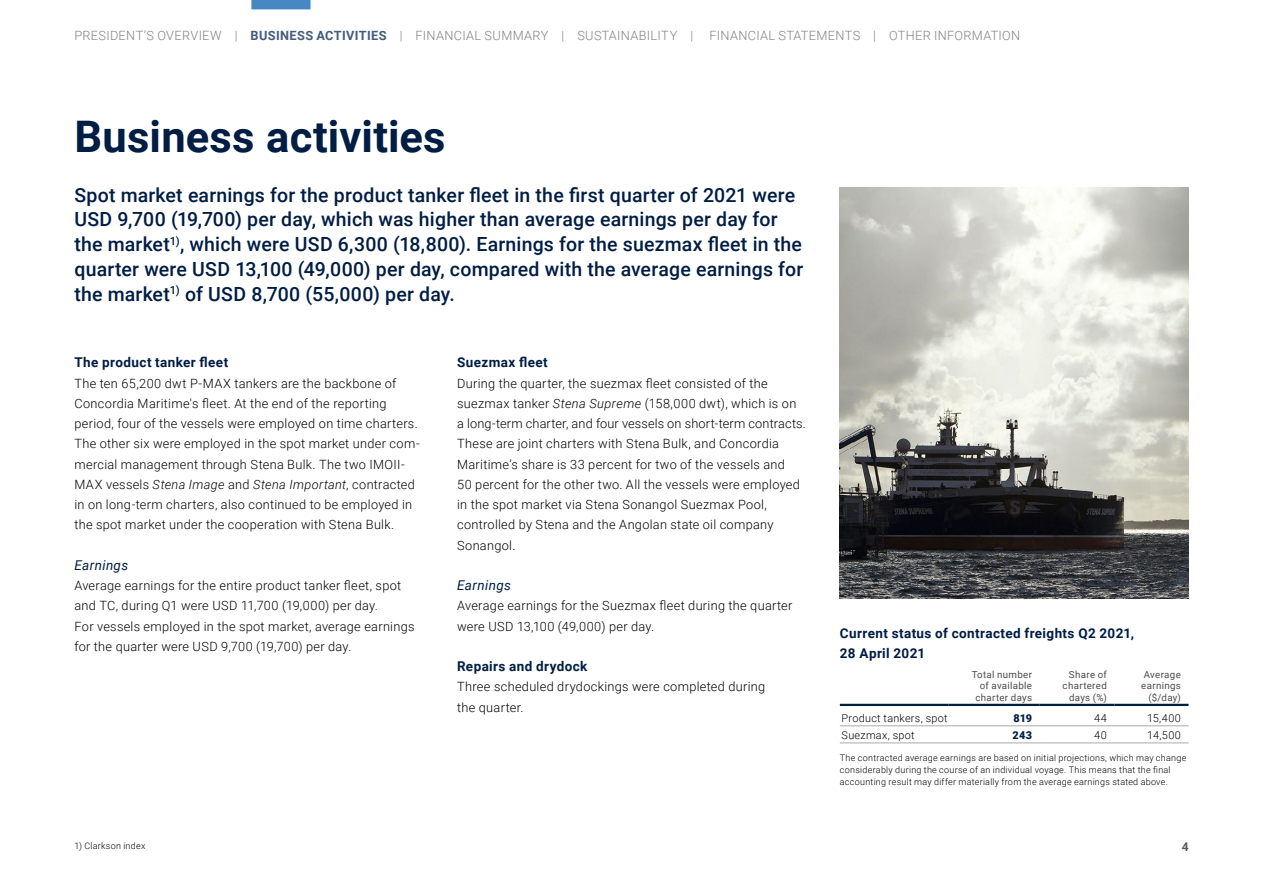
<style>
.page{position:relative;width:1263px;height:893px;background:#fff}
.page>*{position:absolute;margin:0;border:0;box-sizing:border-box;transform-origin:0 0}
.t1{font:700 43.5px "Roboto";letter-spacing:.005em;color:#001d44}
.t2{font:500 19.5px/24.8px "Roboto";letter-spacing:.01em;color:#001d44}
.t3{font:700 13.5px/20.2px "Roboto";letter-spacing:.03em;color:#001d44}
.t4{font:italic 13.5px "Roboto";letter-spacing:.03em;color:#001d44}
.t5{font:300 12.75px/20.2px "Roboto";letter-spacing:.025em;color:#000}
.t6{font:300 12.75px "Roboto";letter-spacing:.025em;color:#808285}
.t7{font:700 12px "Roboto";color:#58595b}
.t8{font:300 10.8px "Roboto";letter-spacing:.025em;color:#000}
.t9{font:900 10.8px "Roboto";letter-spacing:.01em;color:#001d44}
.t10{font:9.75px/11.2px "Roboto";letter-spacing:.03em;color:#4d4d4f;text-align:right}
.t11{font:300 9px/12px "Roboto";letter-spacing:.03em;color:#000}
.s1{font-weight:700;color:#425c7f}
.s2{font-style:italic}
</style>
<div class="page">
<img style="left:840px;top:187px;width:348px;height:411px">
<div style="left:251px;top:0;width:59px;height:9px;background:#4788c2"></div>
<hr style="left:840px;top:725px;width:109px;height:1px;background:#a7a9ac">
<hr style="left:949px;top:725px;width:91px;height:1px;background:#a7a9ac">
<hr style="left:1040px;top:725px;width:74px;height:1px;background:#a7a9ac">
<hr style="left:1114px;top:725px;width:74px;height:1px;background:#a7a9ac">
<hr style="left:840px;top:742px;width:109px;height:1px;background:#a7a9ac">
<hr style="left:949px;top:742px;width:91px;height:1px;background:#a7a9ac">
<hr style="left:1040px;top:742px;width:74px;height:1px;background:#a7a9ac">
<hr style="left:1114px;top:742px;width:74px;height:1px;background:#a7a9ac">
<hr style="left:840px;top:704px;width:109px;height:2px;background:#001d44">
<hr style="left:949px;top:704px;width:91px;height:2px;background:#001d44">
<hr style="left:1040px;top:704px;width:74px;height:2px;background:#001d44">
<hr style="left:1114px;top:704px;width:74px;height:2px;background:#001d44">
<p class="t6" style="left:74px;top:27px;width:620px">PRESIDENT’S OVERVIEW | <span class="s1">BUSINESS ACTIVITIES</span> | FINANCIAL SUMMARY | SUSTAINABILITY |</p>
<p class="t6" style="left:709px;top:27px;width:312px">FINANCIAL STATEMENTS | OTHER INFORMATION</p>
<h1 class="t1" style="left:74px;top:106px;width:373px">Business activities</h1>
<p class="t2" style="left:74px;top:182px;width:730px">Spot market earnings for the product tanker fleet in the first quarter of 2021 were USD 9,700 (19,700) per day, which was higher than average earnings per day for the market<sup>1)</sup>, which were USD 6,300 (18,800). Earnings for the suezmax fleet in the quarter were USD 13,100 (49,000) per day, compared with the average earnings for the market<sup>1)</sup> of USD 8,700 (55,000) per day.</p>
<p class="t3" style="left:74px;top:352px;width:155px">The product tanker fleet</p>
<p class="t5" style="left:74px;top:372px;width:347px">The ten 65,200 dwt P-MAX tankers are the backbone of Concordia Maritime's fleet. At the end of the reporting period, four of the vessels were employed on time charters.<br>The other six were employed in the spot market under com&shy;mercial management through Stena Bulk. The two IMOII-MAX vessels <span class="s2">Stena Image</span> and <span class="s2">Stena Important</span>, contracted in on long-term charters, also continued to be employed in the spot market under the cooperation with Stena Bulk.</p>
<p class="t4" style="left:74px;top:556px;width:55px">Earnings</p>
<p class="t5" style="left:74px;top:575px;width:342px">Average earnings for the entire product tanker fleet, spot and TC, during Q1 were USD 11,700 (19,000) per day.<br>For vessels employed in the spot market, average earnings for the quarter were USD 9,700 (19,700) per day.</p>
<p class="t3" style="left:457px;top:352px;width:92px">Suezmax fleet</p>
<p class="t5" style="left:457px;top:372px;width:350px">During the quarter, the suezmax fleet consisted of the suezmax tanker <span class="s2">Stena Supreme</span> (158,000 dwt), which is on a long-term charter, and four vessels on short-term contracts.<br>These are joint charters with Stena Bulk, and Concordia Maritime’s share is 33 percent for two of the vessels and<br>50 percent for the other two. All the vessels were employed in the spot market via Stena Sonangol Suezmax Pool, controlled by Stena and the Angolan state oil company Sonangol.</p>
<p class="t4" style="left:457px;top:576px;width:55px">Earnings</p>
<p class="t5" style="left:457px;top:595px;width:337px">Average earnings for the Suezmax fleet during the quarter were USD 13,100 (49,000) per day.</p>
<p class="t3" style="left:457px;top:656px;width:132px">Repairs and drydock</p>
<p class="t5" style="left:457px;top:676px;width:310px">Three scheduled drydockings were completed during the quarter.</p>
<p class="t11" style="left:74px;top:839px;width:72px">1) Clarkson index</p>
<p class="t3" style="left:840px;top:623px;width:296px">Current status of contracted freights Q2 2021,<br>28 April 2021</p>
<p class="t10" style="left:972px;top:669px;width:62px">Total number of available charter days</p>
<p class="t10" style="left:1063px;top:669px;width:46px">Share of chartered days (%)</p>
<p class="t10" style="left:1141px;top:669px;width:41px">Average earnings ($/day)</p>
<p class="t8" style="left:841px;top:710px;width:107px">Product tankers, spot</p>
<p class="t9" style="left:1013px;top:710px;width:20px">819</p>
<p class="t8" style="left:1094px;top:710px;width:14px">44</p>
<p class="t8" style="left:1147px;top:710px;width:35px">15,400</p>
<p class="t8" style="left:841px;top:727px;width:75px">Suezmax, spot</p>
<p class="t9" style="left:1012px;top:727px;width:21px">243</p>
<p class="t8" style="left:1094px;top:727px;width:14px">40</p>
<p class="t8" style="left:1147px;top:727px;width:35px">14,500</p>
<p class="t11" style="left:840px;top:752px;width:348px">The contracted average earnings are based on initial projections, which may change considerably during the course of an individual voyage. This means that the final accounting result may differ materially from the average earnings stated above.</p>
<p class="t7" style="left:1182px;top:838px;width:8px">4</p>
</div>
